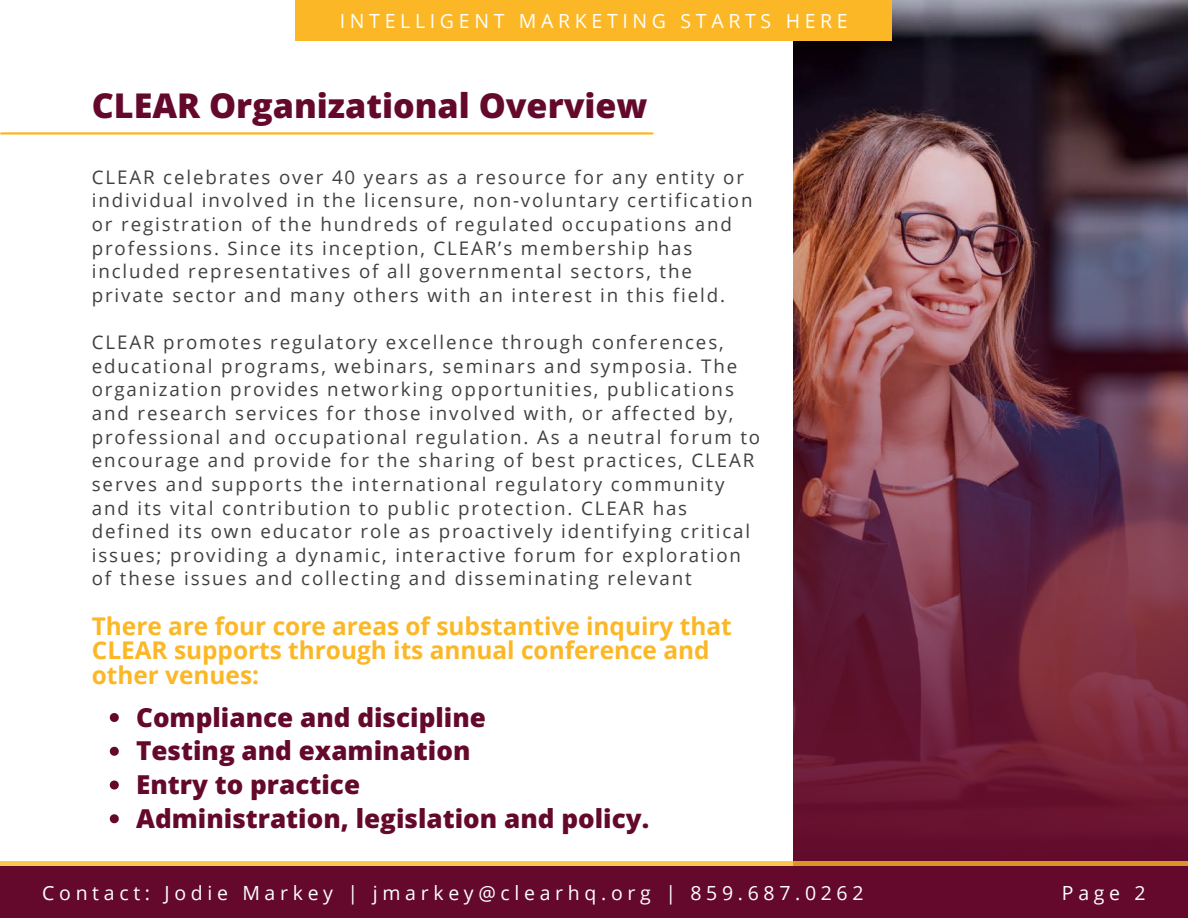
<style>
.page{position:relative;width:1188px;height:918px;background:#fff}
.page>*{position:absolute;margin:0;border:0;box-sizing:border-box;transform-origin:0 0}
.t1{font:800 34.05px "Open Sans";color:#64092c}
.t2{font:800 26.1px "Open Sans";color:#64092c}
.t3{font:700 24.45px/24.5px "Open Sans";color:#fcb726}
.t4{font:19.5px "Open Sans";letter-spacing:.24em;color:#fff}
.t5{font:18.75px/23.7px "Open Sans";letter-spacing:.1em;color:#404040}
</style>
<div class="page">
<hr style="left:1px;top:132px;width:652px;height:3px;background:#fcb726">
<img style="left:793px;top:0;width:395px;height:862px">
<div style="left:296px;top:0;width:596px;height:40px;background:#fcb726"></div>
<svg style="left:0;top:862px;width:1188px;height:5px;background:#d5923e"></svg>
<div style="left:0;top:867px;width:1188px;height:51px;background:#64092c"></div>
<svg style="left:110px;top:713px;width:9px;height:9px"></svg>
<svg style="left:110px;top:747px;width:9px;height:9px"></svg>
<svg style="left:110px;top:781px;width:9px;height:9px"></svg>
<svg style="left:110px;top:814px;width:9px;height:9px"></svg>
<p class="t4" style="left:340px;top:7px;width:509px">INTELLIGENT MARKETING STARTS HERE</p>
<p class="t1" style="left:92px;top:81px;width:557px">CLEAR Organizational Overview</p>
<p class="t5" style="left:92px;top:165px;width:662px">CLEAR celebrates over 40 years as a resource for any entity or individual involved in the licensure, non-voluntary certification or registration of the hundreds of regulated occupations and professions. Since its inception, CLEAR’s membership has included representatives of all governmental sectors, the private sector and many others with an interest in this field.</p>
<p class="t5" style="left:92px;top:330px;width:670px">CLEAR promotes regulatory excellence through conferences, educational programs, webinars, seminars and symposia. The organization provides networking opportunities, publications and research services for those involved with, or affected by, professional and occupational regulation. As a neutral forum to encourage and provide for the sharing of best practices, CLEAR serves and supports the international regulatory community and its vital contribution to public protection. CLEAR has defined its own educator role as proactively identifying critical issues; providing a dynamic, interactive forum for exploration of these issues and collecting and disseminating relevant</p>
<p class="t3" style="left:92px;top:613px;width:641px">There are four core areas of substantive inquiry that<br>CLEAR supports through its annual conference and other venues:</p>
<p class="t2" style="left:136px;top:699px;width:351px">Compliance and discipline</p>
<p class="t2" style="left:136px;top:732px;width:336px">Testing and examination</p>
<p class="t2" style="left:136px;top:766px;width:226px">Entry to practice</p>
<p class="t2" style="left:136px;top:800px;width:515px">Administration, legislation and policy.</p>
<p class="t4" style="left:42px;top:879px;width:823px">Contact: Jodie Markey | jmarkey@clearhq.org | 859.687.0262</p>
<p class="t4" style="left:1062px;top:879px;width:85px">Page 2</p>
</div>
